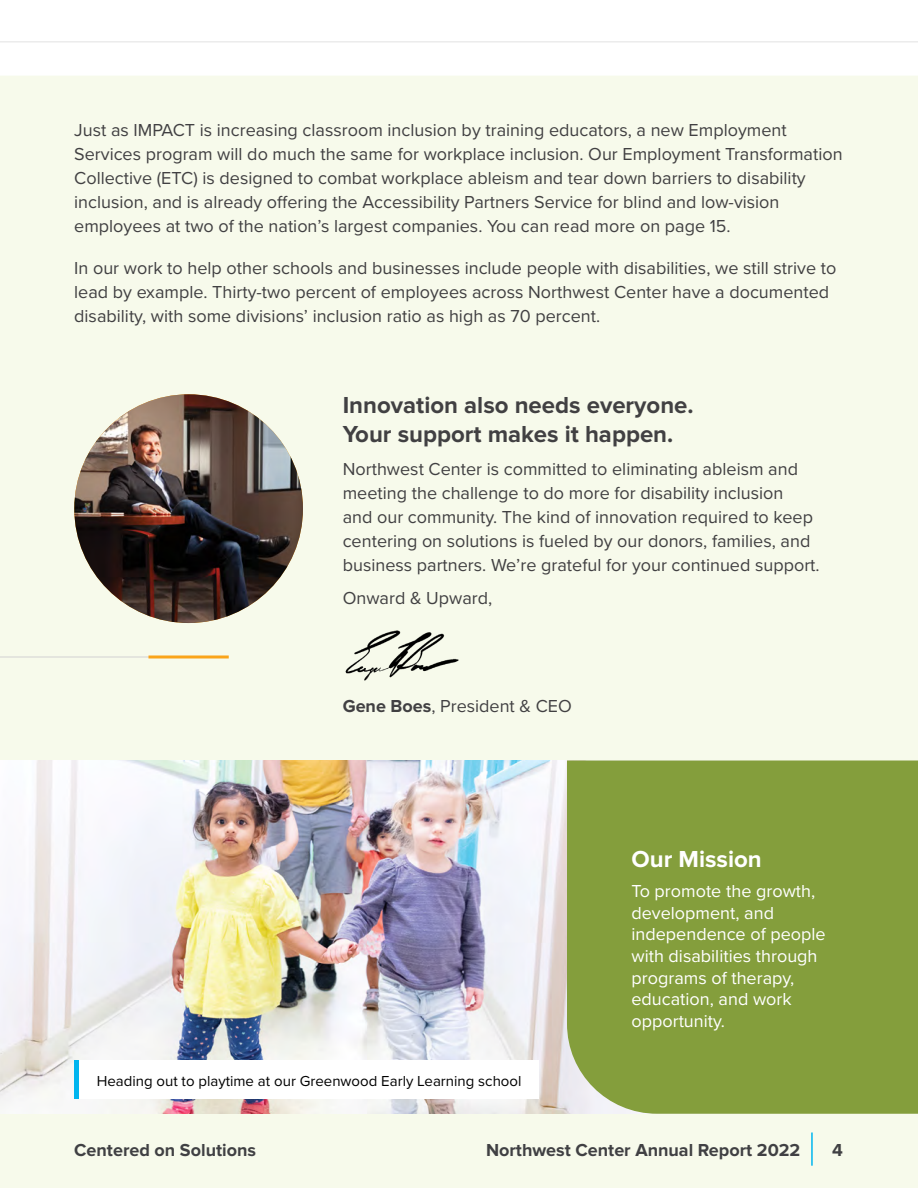
<style>
.page{position:relative;width:918px;height:1188px;background:#fff}
.page>*{position:absolute;margin:0;border:0;box-sizing:border-box;transform-origin:0 0}
.Heading{font:700 24px/28.8px "Proxima Nova";color:#414042}
.Heading-2{font:700 24px "Proxima Nova";color:#fff}
.Large_body_text{font:18px/24px "Proxima Nova";color:#414042}
.Large_body_text-2{font:18px/21.6px "Proxima Nova";color:#fff}
.t1{font:700 18px "Proxima Nova";color:#404043}
.Ceo_Name{font:18px "Proxima Nova";color:#414042}
.Large_body_text-3{font:15px "Proxima Nova";color:#000}
.s1{font-weight:700}
</style>
<div class="page">
<div style="left:0;top:76px;width:918px;height:1112px;background:#f7faeb"></div>
<img style="left:0;top:760px;width:567px;height:354px">
<div style="left:567px;top:760px;width:351px;height:354px;background:#849e3c"></div>
<div style="left:74px;top:1060px;width:465px;height:40px;background:#fff"></div>
<div style="left:74px;top:1060px;width:5px;height:40px;background:#00b5ef"></div>
<img style="left:343px;top:627px;width:118px;height:56px">
<img style="left:74px;top:394px;width:229px;height:229px;border-radius:114px">
<hr style="left:0;top:657px;width:184px;height:1px;background:#d2d2d2">
<hr style="left:148px;top:656px;width:81px;height:2px;background:#faa41a">
<hr style="left:811px;top:1132px;width:2px;height:34px;background:#00b5ef">
<p class="Large_body_text" style="left:74px;top:117px;width:770px">Just as IMPACT is increasing classroom inclusion by training educators, a new Employment Services program will do much the same for workplace inclusion. Our Employment Transformation Collective (ETC) is designed to combat workplace ableism and tear down barriers to disability inclusion, and is already offering the Accessibility Partners Service for blind and low-vision employees at two of the nation’s largest companies. You can read more on page 15.</p>
<p class="Large_body_text" style="left:74px;top:255px;width:764px">In our work to help other schools and businesses include people with disabilities, we still strive to lead by example. Thirty-two percent of employees across Northwest Center have a documented disability, with some divisions’ inclusion ratio as high as 70 percent.</p>
<p class="Heading" style="left:343px;top:391px;width:352px">Innovation also needs everyone.<br>Your support makes it happen.</p>
<p class="Large_body_text" style="left:343px;top:456px;width:478px">Northwest Center is committed to eliminating ableism and meeting the challenge to do more for disability inclusion<br>and our community. The kind of innovation required to keep centering on solutions is fueled by our donors, families, and business partners. We’re grateful for your continued support.</p>
<p class="Large_body_text" style="left:343px;top:585px;width:151px">Onward &amp; Upward,</p>
<p class="Ceo_Name" style="left:343px;top:693px;width:231px"><span class="s1">Gene Boes</span>, President &amp; CEO</p>
<p class="Large_body_text-3" style="left:97px;top:1070px;width:426px">Heading out to playtime at our Greenwood Early Learning school</p>
<p class="Heading-2" style="left:632px;top:845px;width:132px">Our Mission</p>
<p class="Large_body_text-2" style="left:632px;top:880px;width:196px">To promote the growth, development, and independence of people with disabilities through programs of therapy, education, and work opportunity.</p>
<p class="t1" style="left:74px;top:1140px;width:183px">Centered on Solutions</p>
<p class="t1" style="left:486px;top:1140px;width:316px">Northwest Center Annual Report 2022</p>
<p class="t1" style="left:832px;top:1140px;width:12px">4</p>
</div>
